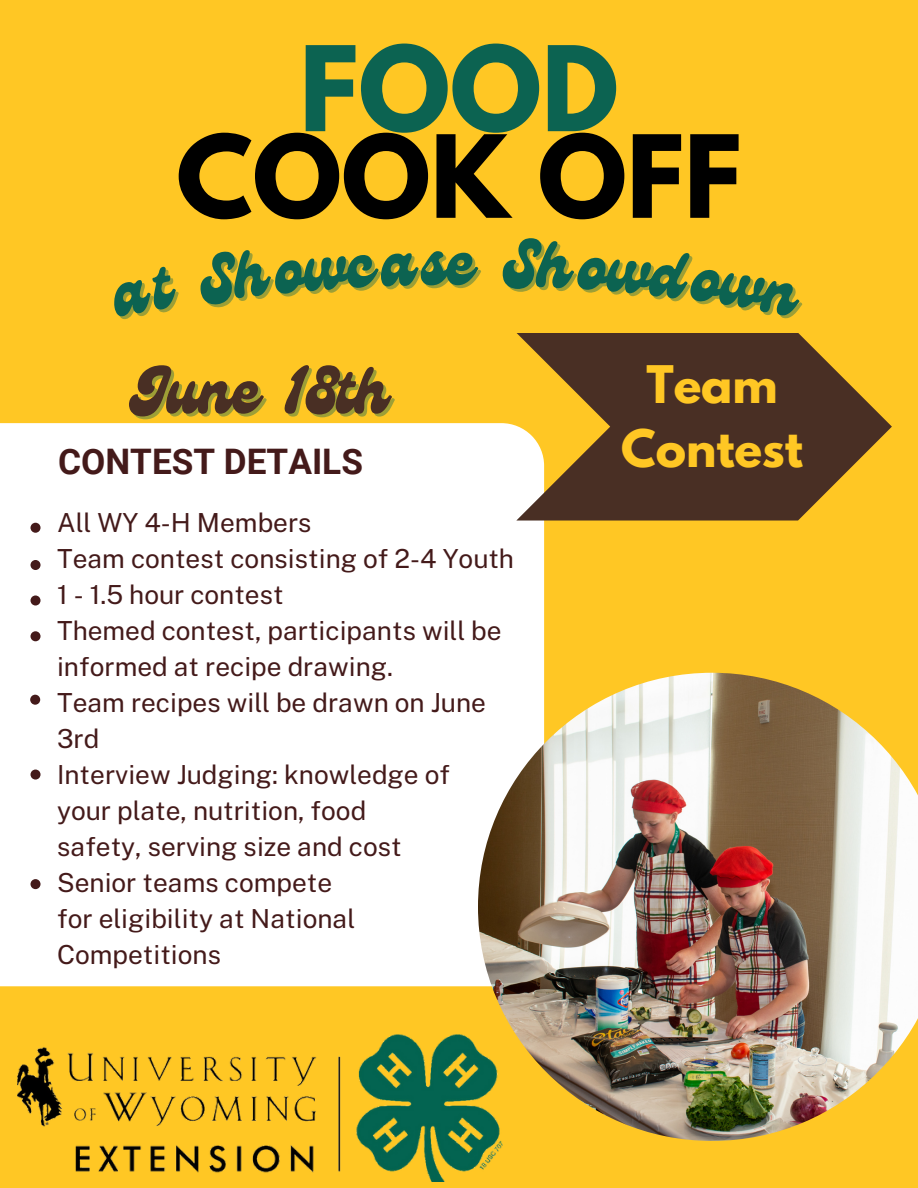
<style>
.page{position:relative;width:918px;height:1188px;background:#ffc724}
.page>*{position:absolute;margin:0;border:0;box-sizing:border-box;transform-origin:0 0}
.t1{font:700 104.4px "League Spartan";color:#0c6351}
.t2{font:700 101.4px "League Spartan";color:#000}
.t3{font:65.1px "Genty";color:#492f24}
.t4{font:65.1px "Genty";color:#0c6351}
.t5{font:700 45.9px/64.2px "League Spartan";color:#ffc724;text-align:center}
.t6{font:700 35.25px "Roboto";color:#441a1a}
.t7{font:26.25px/36px "Public Sans";color:#441a1a}
</style>
<div class="page">
<img style="left:18px;top:1034px;width:484px;height:147px">
<div style="left:0;top:423px;width:544px;height:563px;background:#fff"></div>
<svg style="left:516px;top:333px;width:376px;height:188px;fill:#492f24"></svg>
<div style="left:31px;top:523px;width:10px;height:10px;background:#441a1a;border-radius:50%"></div>
<div style="left:31px;top:560px;width:10px;height:10px;background:#441a1a;border-radius:50%"></div>
<div style="left:31px;top:595px;width:10px;height:11px;background:#441a1a;border-radius:50%"></div>
<div style="left:31px;top:631px;width:10px;height:10px;background:#441a1a;border-radius:50%"></div>
<div style="left:31px;top:879px;width:10px;height:10px;background:#441a1a;border-radius:50%"></div>
<div style="left:31px;top:770px;width:10px;height:10px;background:#441a1a;border-radius:50%"></div>
<div style="left:30px;top:695px;width:10px;height:10px;background:#441a1a;border-radius:50%"></div>
<img style="left:478px;top:673px;width:440px;height:468px">
<p class="t1" style="left:299px;top:37px;width:321px">FOOD</p>
<p class="t2" style="left:176px;top:127px;width:567px">COOK OFF</p>
<h3 class="t3" style="left:132px;top:353px;width:257px">June 18th</h3>
<p class="t6" style="left:58px;top:441px;width:306px">CONTEST DETAILS</p>
<h3 class="t4" style="left:446px;top:225px;width:29px">e</h3>
<p class="t7" style="left:57px;top:504px;width:256px">All WY 4-H Members</p>
<p class="t7" style="left:57px;top:540px;width:459px">Team contest consisting of 2-4 Youth</p>
<p class="t7" style="left:57px;top:576px;width:446px">1 - 1.5 hour contest<br>Themed contest, participants will be informed at recipe drawing.<br>Team recipes will be drawn on June<br>3rd<br>Interview Judging: knowledge of your plate, nutrition, food<br>safety, serving size and cost<br>Senior teams compete<br>for eligibility at National<br>Competitions</p>
<p class="t5" style="left:621px;top:358px;width:183px">Team<br>Contest</p>
</div>
